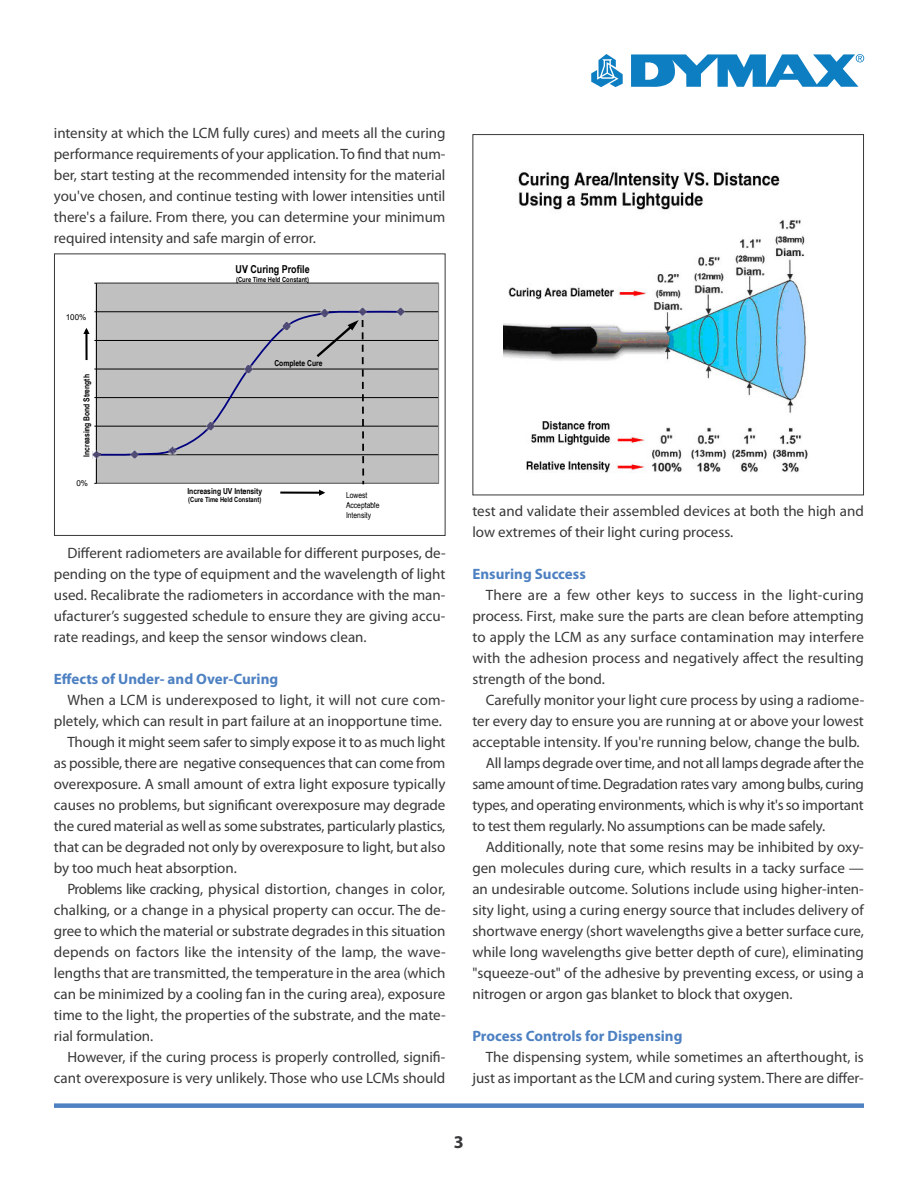
<style>
.page{position:relative;width:918px;height:1188px;background:#fff}
.page>*{position:absolute;margin:0;border:0;box-sizing:border-box;transform-origin:0 0}
.t1{font:700 18px "Myriad Pro";color:#39383a}
.t2{font:15px/21px "Myriad Pro";color:#39383a;text-align:justify}
.t3{font:700 15px "Myriad Pro";color:#4e81c2}
.t4{font:15px "Myriad Pro";letter-spacing:-.025em;color:#39383a}
.t5{font:15px "Myriad Pro";letter-spacing:-.02em;color:#39383a}
.t6{font:700 10.95px "Arial Narrow";color:#000}
.t7{font:700 8.25px "Arial Narrow";color:#000}
.t8{font:8.25px/10.1px "Arial Narrow";color:#000}
.t9{font:8.1px "Arial";color:#000}
.t10{font:700 7.05px "Arial Narrow";color:#000}
</style>
<div class="page">
<svg style="left:591px;top:54px;width:32px;height:33px"></svg>
<svg style="left:631px;top:54px;width:233px;height:33px"></svg>
<div style="left:54px;top:1103px;width:810px;height:5px;background:#4e81c2"></div>
<div style="left:96px;top:283px;width:343px;height:200px;background:#c0c0c0"></div>
<hr style="left:96px;top:454px;width:343px;height:1px;background:#000">
<hr style="left:96px;top:426px;width:343px;height:1px;background:#000">
<hr style="left:96px;top:397px;width:343px;height:1px;background:#000">
<hr style="left:96px;top:369px;width:343px;height:1px;background:#000">
<hr style="left:96px;top:340px;width:343px;height:1px;background:#000">
<hr style="left:96px;top:312px;width:343px;height:1px;background:#000">
<div style="left:96px;top:283px;width:343px;height:201px;border:1px solid #808080"></div>
<hr style="left:96px;top:283px;width:1px;height:200px;background:#000">
<svg style="left:96px;top:309px;width:306px;height:147px"></svg>
<hr style="left:280px;top:492px;width:43px;height:2px;background:#000">
<hr style="left:85px;top:330px;width:3px;height:30px;background:#000">
<svg style="left:83px;top:328px;width:7px;height:6px"></svg>
<svg style="left:206px;top:422px;width:9px;height:8px"></svg>
<svg style="left:282px;top:322px;width:9px;height:8px"></svg>
<svg style="left:314px;top:308px;width:53px;height:188px"></svg>
<svg style="left:397px;top:308px;width:8px;height:8px"></svg>
<svg style="left:244px;top:365px;width:9px;height:8px"></svg>
<svg style="left:130px;top:450px;width:8px;height:8px"></svg>
<svg style="left:92px;top:451px;width:8px;height:8px"></svg>
<svg style="left:168px;top:446px;width:9px;height:9px"></svg>
<div style="left:54px;top:254px;width:392px;height:282px;border:1px solid #39383a"></div>
<img style="left:503px;top:172px;width:305px;height:301px">
<div style="left:472px;top:134px;width:392px;height:361px;border:1px solid #39383a"></div>
<p class="t2" style="left:54px;top:124px;width:393px">intensity at which the LCM fully cures) and meets all the curing performance requirements of your application. To find that num&shy;ber, start testing at the recommended intensity for the material you've chosen, and continue testing with lower intensities until there's a failure. From there, you can determine your minimum required intensity and safe margin of error.</p>
<p class="t9" style="left:66px;top:312px;width:22px">100%</p>
<p class="t7" style="left:82px;top:457px;width:84px;rotate:-90deg">Inc saer ing Bond S ert ngth</p>
<p class="t9" style="left:76px;top:478px;width:13px">0%</p>
<p class="t6" style="left:236px;top:262px;width:75px">UV Curing Profile</p>
<p class="t10" style="left:236px;top:275px;width:75px">(Cure Time Held Constant)</p>
<p class="t7" style="left:274px;top:358px;width:50px">Complete Cure</p>
<p class="t7" style="left:187px;top:486px;width:76px">Increasing UV Intensity</p>
<p class="t10" style="left:188px;top:495px;width:75px">(Cure Time Held Constant)</p>
<p class="t8" style="left:346px;top:490px;width:23px">Lowest</p>
<p class="t8" style="left:346px;top:500px;width:35px">Acceptable<br>Intensity</p>
<p class="t2" style="left:54px;top:544px;width:393px;text-indent:14px">Different radiometers are available for different purposes, de&shy;pending on the type of equipment and the wavelength of light used. Recalibrate the radiometers in accordance with the man&shy;ufacturer’s suggested schedule to ensure they are giving accu&shy;rate readings, and keep the sensor windows clean.</p>
<p class="t3" style="left:54px;top:673px;width:226px">Effects of Under- and Over-Curing</p>
<p class="t2" style="left:67px;top:691px;width:379px">When a LCM is underexposed to light, it will not cure com-</p>
<p class="t2" style="left:54px;top:712px;width:389px">pletely, which can result in part failure at an inopportune time.</p>
<p class="t2" style="left:67px;top:733px;width:379px">Though it might seem safer to simply expose it to as much light</p>
<p class="t2" style="left:54px;top:754px;width:393px">as possible, there are negative consequences that can come from</p>
<p class="t2" style="left:54px;top:775px;width:393px">overexposure. A small amount of extra light exposure typically</p>
<p class="t2" style="left:54px;top:796px;width:393px">causes no problems, but significant overexposure may degrade</p>
<p class="t2" style="left:54px;top:817px;width:393px">the cured material as well as some substrates, particularly plastics,</p>
<p class="t2" style="left:54px;top:838px;width:393px">that can be degraded not only by overexposure to light, but also</p>
<p class="t2" style="left:54px;top:859px;width:184px">by too much heat absorption.</p>
<p class="t2" style="left:67px;top:880px;width:379px">Problems like cracking, physical distortion, changes in color,</p>
<p class="t2" style="left:54px;top:901px;width:393px">chalking, or a change in a physical property can occur. The de-</p>
<p class="t2" style="left:54px;top:922px;width:393px">gree to which the material or substrate degrades in this situation</p>
<p class="t2" style="left:54px;top:943px;width:393px">depends on factors like the intensity of the lamp, the wave-</p>
<p class="t2" style="left:54px;top:964px;width:393px">lengths that are transmitted, the temperature in the area (which</p>
<p class="t2" style="left:54px;top:985px;width:393px">can be minimized by a cooling fan in the curing area), exposure</p>
<p class="t2" style="left:54px;top:1006px;width:393px">time to the light, the properties of the substrate, and the mate-</p>
<p class="t2" style="left:54px;top:1027px;width:101px">rial formulation.</p>
<p class="t2" style="left:67px;top:1048px;width:379px">However, if the curing process is properly controlled, signifi-</p>
<p class="t2" style="left:54px;top:1069px;width:393px">cant overexposure is very unlikely. Those who use LCMs should</p>
<p class="t2" style="left:472px;top:502px;width:393px">test and validate their assembled devices at both the high and low extremes of their light curing process.</p>
<p class="t3" style="left:472px;top:568px;width:115px">Ensuring Success</p>
<p class="t2" style="left:472px;top:586px;width:393px;text-indent:14px">There are a few other keys to success in the light-curing process. First, make sure the parts are clean before attempting to apply the LCM as any surface contamination may interfere with the adhesion process and negatively affect the resulting strength of the bond.</p>
<p class="t2" style="left:486px;top:691px;width:380px">Carefully monitor your light cure process by using a radiome-</p>
<p class="t2" style="left:472px;top:712px;width:393px">ter every day to ensure you are running at or above your lowest</p>
<p class="t2" style="left:472px;top:733px;width:389px">acceptable intensity. If you're running below, change the bulb.</p>
<p class="t5" style="left:486px;top:757px;width:380px">All lamps degrade over time, and not all lamps degrade after the</p>
<p class="t4" style="left:472px;top:778px;width:393px">same amount of time. Degradation rates vary among bulbs, curing</p>
<p class="t2" style="left:472px;top:796px;width:393px">types, and operating environments, which is why it's so important</p>
<p class="t2" style="left:472px;top:817px;width:354px">to test them regularly. No assumptions can be made safely.</p>
<p class="t2" style="left:486px;top:838px;width:379px">Additionally, note that some resins may be inhibited by oxy-</p>
<p class="t2" style="left:472px;top:859px;width:393px">gen molecules during cure, which results in a tacky surface —</p>
<p class="t2" style="left:472px;top:880px;width:393px">an undesirable outcome. Solutions include using higher-inten-</p>
<p class="t2" style="left:472px;top:901px;width:393px">sity light, using a curing energy source that includes delivery of</p>
<p class="t2" style="left:472px;top:922px;width:393px">shortwave energy (short wavelengths give a better surface cure,</p>
<p class="t2" style="left:472px;top:943px;width:393px">while long wavelengths give better depth of cure), eliminating</p>
<p class="t2" style="left:472px;top:964px;width:393px">"squeeze-out" of the adhesive by preventing excess, or using a</p>
<p class="t2" style="left:472px;top:985px;width:322px">nitrogen or argon gas blanket to block that oxygen.</p>
<p class="t3" style="left:472px;top:1030px;width:212px">Process Controls for Dispensing</p>
<p class="t2" style="left:472px;top:1048px;width:393px;text-align:right">The dispensing system, while sometimes an afterthought, is just as important as the LCM and curing system. There are differ-</p>
<p class="t1" style="left:454px;top:1135px;width:11px">3</p>
</div>
